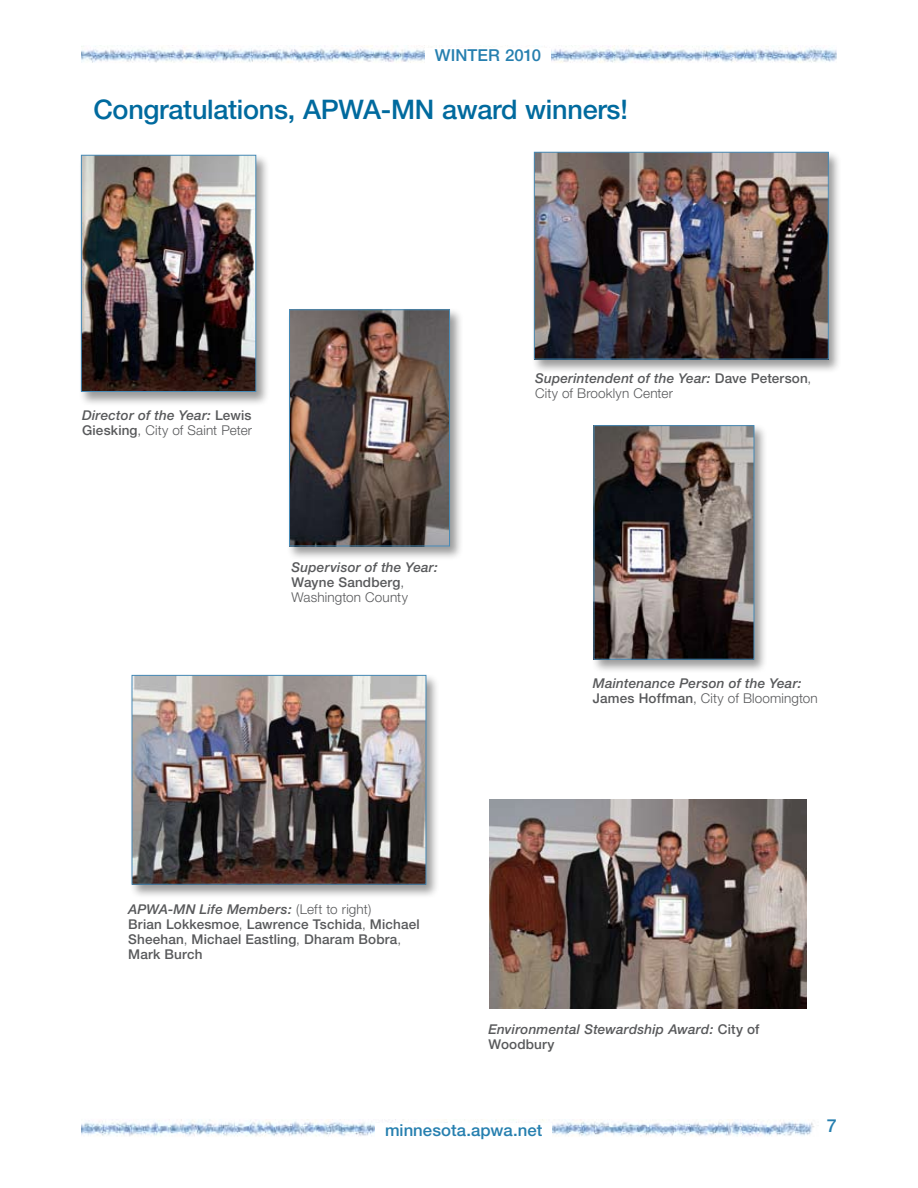
<style>
.page{position:relative;width:918px;height:1188px;background:#fff}
.page>*{position:absolute;margin:0;border:0;box-sizing:border-box;transform-origin:0 0}
.t1{font:500 27px "Helvetica Neue";letter-spacing:-.01em;color:#006a9e}
.t2{font:500 18px "Helvetica Neue";color:#267faf}
.t3{font:500 16.5px "Helvetica Neue";color:#267faf}
.t4{font:italic 500 13.5px/15px "Helvetica Neue";letter-spacing:.015em;color:#58595b}
.t5{font:500 13.5px/15px "Helvetica Neue";letter-spacing:.015em;color:#58595b}
.s1{font-style:normal}
.s2{font-weight:300;font-style:normal}
.s3{font-style:italic}
.s4{font-weight:300}
</style>
<div class="page">
<img style="left:81px;top:1119px;width:733px;height:18px">
<div style="left:375px;top:1123px;width:177px;height:28px;background:#fff"></div>
<img style="left:81px;top:45px;width:756px;height:18px">
<div style="left:425px;top:48px;width:126px;height:24px;background:#fff"></div>
<div style="left:78px;top:153px;width:198px;height:260px;background:#000;opacity:.4"></div>
<img style="left:83px;top:157px;width:171px;height:233px">
<div style="left:81px;top:155px;width:175px;height:237px;border:1px solid #468ab6"></div>
<div style="left:286px;top:308px;width:184px;height:259px;background:#000;opacity:.4"></div>
<img style="left:291px;top:311px;width:157px;height:233px">
<div style="left:289px;top:309px;width:161px;height:237px;border:1px solid #468ab6"></div>
<div style="left:591px;top:423px;width:183px;height:258px;background:#000;opacity:.4"></div>
<img style="left:596px;top:427px;width:156px;height:231px">
<div style="left:594px;top:425px;width:160px;height:235px;border:1px solid #468ab6"></div>
<img style="left:490px;top:800px;width:317px;height:209px">
<div style="left:129px;top:673px;width:317px;height:232px;background:#000;opacity:.4"></div>
<img style="left:134px;top:677px;width:290px;height:206px">
<div style="left:132px;top:675px;width:294px;height:210px;border:1px solid #468ab6"></div>
<div style="left:531px;top:150px;width:318px;height:231px;background:#000;opacity:.4"></div>
<img style="left:536px;top:154px;width:291px;height:203px">
<div style="left:534px;top:152px;width:295px;height:207px;border:1px solid #468ab6"></div>
<p class="t3" style="left:435px;top:45px;width:45px">winter</p>
<p class="t3" style="left:505px;top:45px;width:38px">2010</p>
<h1 class="t1" style="left:93px;top:93px;width:536px">Congratulations, APWA-MN award winners!</h1>
<p class="t4" style="left:82px;top:408px;width:172px">Director of the Year: <span class="s1">Lewis<br>Giesking</span><span class="s2">, City of Saint Peter</span></p>
<p class="t4" style="left:292px;top:559px;width:148px">Supervisor of the Year:<br><span class="s1">Wayne Sandberg</span><span class="s2">,<br>Washington County</span></p>
<p class="t4" style="left:535px;top:371px;width:278px">Superintendent of the Year: <span class="s1">Dave Peterson</span><span class="s2">,<br>City of Brooklyn Center</span></p>
<p class="t4" style="left:593px;top:675px;width:227px">Maintenance Person of the Year:<br><span class="s1">James Hoffman</span><span class="s2">, City of Bloomington</span></p>
<p class="t5" style="left:128px;top:901px;width:293px"><span class="s3">APWA-MN Life Members:</span> <span class="s4">(Left to right)<br></span>Brian Lokkesmoe<span class="s4">,</span> Lawrence Tschida<span class="s4">,</span> Michael Sheehan<span class="s4">,</span> Michael Eastling<span class="s4">,</span> Dharam Bobra<span class="s4">, </span>Mark Burch</p>
<p class="t4" style="left:489px;top:1022px;width:273px">Environmental Stewardship Award: <span class="s1">City of<br>Woodbury</span></p>
<p class="t3" style="left:385px;top:1120px;width:159px">minnesota.apwa.net</p>
<h2 class="t2" style="left:827px;top:1115px;width:12px">7</h2>
</div>
